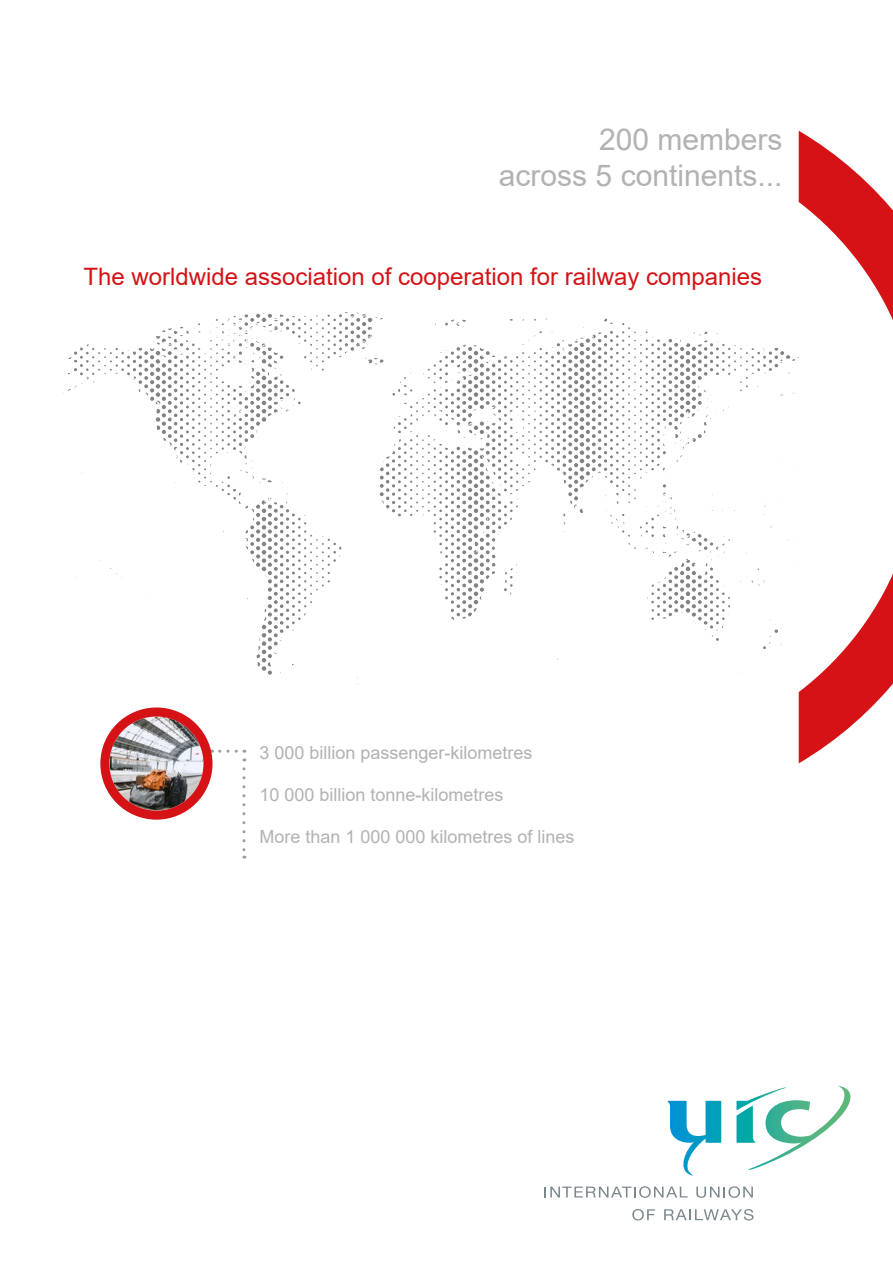
<style>
.page{position:relative;width:893px;height:1263px;background:#fff}
.page>*{position:absolute;margin:0;border:0;box-sizing:border-box;transform-origin:0 0}
.t1{font:30px/36px "Arial";color:#b3b2b2;text-align:right}
.t2{font:30px "Arial";color:#a7a9ac}
.t3{font:24px "Arial";color:#d2232a}
.t4{font:18px "Arial";color:#b3b2b2}
.t5{font:18px "Arial";color:#a7a9ac}
</style>
<div class="page">
<svg style="left:63px;top:312px;width:736px;height:373px"></svg>
<svg style="left:544px;top:1186px;width:144px;height:12px"></svg>
<svg style="left:696px;top:1186px;width:57px;height:12px"></svg>
<svg style="left:632px;top:1209px;width:23px;height:11px"></svg>
<svg style="left:664px;top:1209px;width:89px;height:11px"></svg>
<svg style="left:736px;top:1086px;width:114px;height:84px"></svg>
<svg style="left:668px;top:1101px;width:53px;height:74px"></svg>
<svg style="left:799px;top:131px;width:94px;height:632px"></svg>
<svg style="left:220px;top:750px;width:25px;height:11px"></svg>
<svg style="left:242px;top:769px;width:3px;height:90px"></svg>
<img style="left:100px;top:707px;width:113px;height:113px">
<h1 class="t1" style="left:499px;top:122px;width:285px">200 members<br>across 5 continents...</h1>
<h1 class="t2" style="left:616px;top:121px;width:18px">4</h1>
<h2 class="t3" style="left:84px;top:261px;width:680px">The worldwide association of cooperation for railway companies</h2>
<p class="t4" style="left:259px;top:740px;width:275px">3 000 billion passenger-kilometres</p>
<p class="t4" style="left:259px;top:782px;width:246px">10 000 billion tonne-kilometres</p>
<p class="t4" style="left:259px;top:824px;width:317px">More than 1 000 000 kilometres of lines</p>
<p class="t5" style="left:259px;top:741px;width:27px">2 5</p>
<p class="t5" style="left:259px;top:783px;width:27px">9 5</p>
<p class="t5" style="left:309px;top:783px;width:186px">bill on ton e-kilometres</p>
</div>
